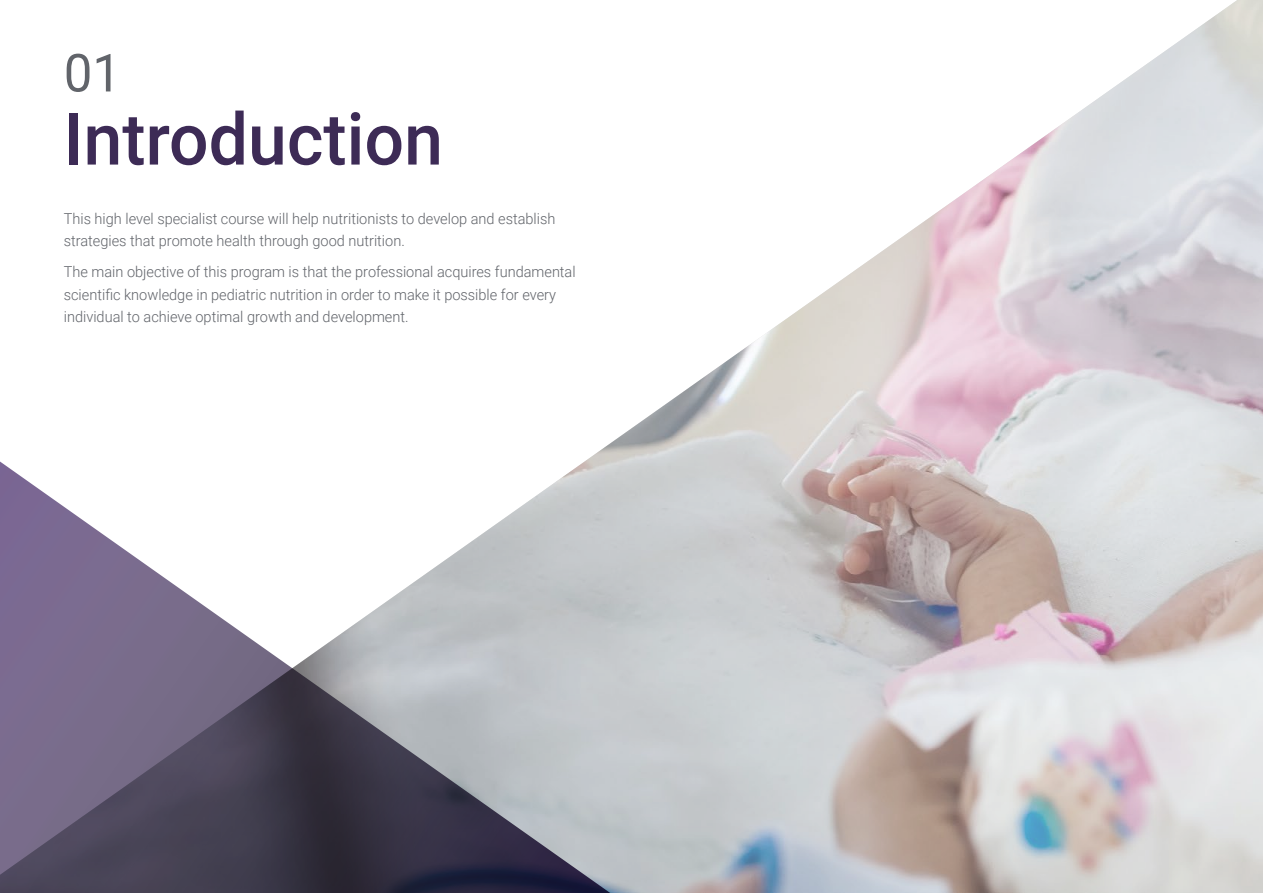
<style>
.page{position:relative;width:1263px;height:893px;background:#fff}
.page>*{position:absolute;margin:0;border:0;box-sizing:border-box;transform-origin:0 0}
.t1{font:500 72px "Roboto";color:#3d2b56}
.t2{font:52.5px "Roboto";color:#61646a}
.t3{font:300 15px/22.5px "Roboto";color:#61646a}
</style>
<div class="page">
<img style="left:607px;top:0;width:656px;height:893px">
<svg style="left:0;top:446px;width:640px;height:447px"></svg>
<h2 class="t2" style="left:64px;top:36px;width:59px">01</h2>
<h1 class="t1" style="left:64px;top:89px;width:381px">Introduction</h1>
<p class="t3" style="left:64px;top:207px;width:493px">This high level specialist course will help nutritionists to develop and establish strategies that promote health through good nutrition.</p>
<p class="t3" style="left:64px;top:260px;width:513px">The main objective of this program is that the professional acquires fundamental scientific knowledge in pediatric nutrition in order to make it possible for every individual to achieve optimal growth and development.</p>
</div>
